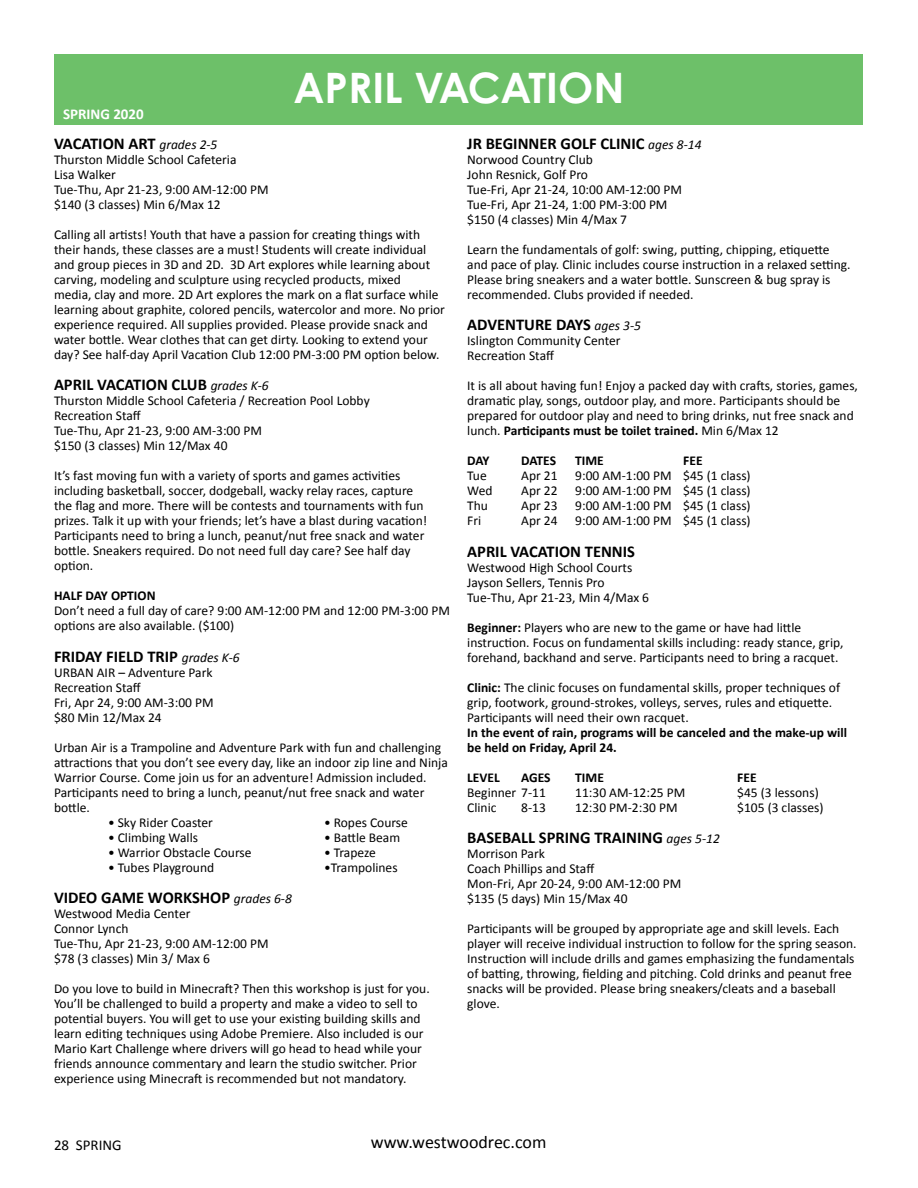
<style>
.page{position:relative;width:918px;height:1188px;background:#fff}
.page>*{position:absolute;margin:0;border:0;box-sizing:border-box;transform-origin:0 0}
.t1{font:700 42px "Century Gothic Pro";color:#fff}
.t2{font:18px "Calibri";color:#000}
.t3{font:700 16.5px "Calibri";color:#000}
.t4{font:700 15px "Calibri";color:#fff}
.t5{font:15px "Calibri";color:#000}
.t6{font:13.5px/15px "Calibri";color:#000}
.t7{font:700 13.5px/15px "Calibri";color:#000}
.s1{font-weight:400;font-style:italic;font-size:13.5px}
.s2{font-weight:700}
</style>
<div class="page">
<div style="left:54px;top:54px;width:808px;height:70px;background:#6dc069"></div>
<p class="t4" style="left:63px;top:104px;width:82px">SPRING 2020</p>
<h1 class="t1" style="left:294px;top:61px;width:332px">APRIL VACATION</h1>
<p class="t3" style="left:54px;top:132px;width:165px">VACATION ART <span class="s1">grades 2-5</span></p>
<p class="t6" style="left:54px;top:151px;width:216px">Thurston Middle School Cafeteria<br>Lisa Walker<br>Tue-Thu, Apr 21-23, 9:00 AM-12:00 PM $140 (3 classes) Min 6/Max 12</p>
<p class="t6" style="left:54px;top:226px;width:392px">Calling all artists! Youth that have a passion for creating things with their hands, these classes are a must! Students will create individual and group pieces in 3D and 2D. 3D Art explores while learning about carving, modeling and sculpture using recycled products, mixed<br>media, clay and more. 2D Art explores the mark on a flat surface while learning about graphite, colored pencils, watercolor and more. No prior experience required. All supplies provided. Please provide snack and water bottle. Wear clothes that can get dirty. Looking to extend your day? See half-day April Vacation Club 12:00 PM-3:00 PM option below.</p>
<p class="t3" style="left:54px;top:373px;width:216px">APRIL VACATION CLUB <span class="s1">grades K-6</span></p>
<p class="t6" style="left:54px;top:393px;width:317px">Thurston Middle School Cafeteria / Recreation Pool Lobby Recreation Staff<br>Tue-Thu, Apr 21-23, 9:00 AM-3:00 PM<br>$150 (3 classes) Min 12/Max 40</p>
<p class="t6" style="left:54px;top:468px;width:375px">It’s fast moving fun with a variety of sports and games activities including basketball, soccer, dodgeball, wacky relay races, capture the flag and more. There will be contests and tournaments with fun prizes. Talk it up with your friends; let’s have a blast during vacation!<br>Participants need to bring a lunch, peanut/nut free snack and water bottle. Sneakers required. Do not need full day care? See half day option.</p>
<p class="t7" style="left:54px;top:588px;width:103px">HALF DAY OPTION</p>
<p class="t6" style="left:54px;top:603px;width:397px">Don’t need a full day of care? 9:00 AM-12:00 PM and 12:00 PM-3:00 PM options are also available. ($100)</p>
<p class="t3" style="left:54px;top:645px;width:187px">FRIDAY FIELD TRIP <span class="s1">grades K-6</span></p>
<p class="t6" style="left:54px;top:664px;width:161px">URBAN AIR – Adventure Park<br>Recreation Staff<br>Fri, Apr 24, 9:00 AM-3:00 PM $80 Min 12/Max 24</p>
<p class="t6" style="left:54px;top:739px;width:395px">Urban Air is a Trampoline and Adventure Park with fun and challenging attractions that you don’t see every day, like an indoor zip line and Ninja Warrior Course. Come join us for an adventure! Admission included.<br>Participants need to bring a lunch, peanut/nut free snack and water bottle.</p>
<p class="t6" style="left:108px;top:814px;width:106px">• Sky Rider Coaster</p>
<p class="t6" style="left:324px;top:814px;width:85px">• Ropes Course</p>
<p class="t6" style="left:108px;top:829px;width:92px">• Climbing Walls</p>
<p class="t6" style="left:324px;top:829px;width:78px">• Battle Beam</p>
<p class="t6" style="left:108px;top:844px;width:145px">• Warrior Obstacle Course</p>
<p class="t6" style="left:324px;top:844px;width:53px">• Trapeze</p>
<p class="t6" style="left:108px;top:859px;width:108px">• Tubes Playground</p>
<p class="t6" style="left:324px;top:859px;width:75px">•Trampolines</p>
<p class="t3" style="left:54px;top:886px;width:239px">VIDEO GAME WORKSHOP <span class="s1">grades 6-8</span></p>
<p class="t6" style="left:54px;top:906px;width:216px">Westwood Media Center<br>Connor Lynch<br>Tue-Thu, Apr 21-23, 9:00 AM-12:00 PM $78 (3 classes) Min 3/ Max 6</p>
<p class="t6" style="left:54px;top:981px;width:377px">Do you love to build in Minecraft? Then this workshop is just for you.<br>You’ll be challenged to build a property and make a video to sell to potential buyers. You will get to use your existing building skills and learn editing techniques using Adobe Premiere. Also included is our Mario Kart Challenge where drivers will go head to head while your friends announce commentary and learn the studio switcher. Prior experience using Minecraft is recommended but not mandatory.</p>
<p class="t3" style="left:467px;top:132px;width:236px">JR BEGINNER GOLF CLINIC <span class="s1">ages 8-14</span></p>
<p class="t6" style="left:467px;top:151px;width:216px">Norwood Country Club<br>John Resnick, Golf Pro<br>Tue-Fri, Apr 21-24, 10:00 AM-12:00 PM<br>Tue-Fri, Apr 21-24, 1:00 PM-3:00 PM $150 (4 classes) Min 4/Max 7</p>
<p class="t6" style="left:467px;top:241px;width:385px">Learn the fundamentals of golf: swing, putting, chipping, etiquette and pace of play. Clinic includes course instruction in a relaxed setting.<br>Please bring sneakers and a water bottle. Sunscreen &amp; bug spray is recommended. Clubs provided if needed.</p>
<p class="t3" style="left:467px;top:313px;width:175px">ADVENTURE DAYS <span class="s1">ages 3-5</span></p>
<p class="t6" style="left:467px;top:333px;width:155px">Islington Community Center<br>Recreation Staff</p>
<p class="t6" style="left:467px;top:378px;width:392px">It is all about having fun! Enjoy a packed day with crafts, stories, games, dramatic play, songs, outdoor play, and more. Participants should be prepared for outdoor play and need to bring drinks, nut free snack and lunch. <span class="s2">Participants must be toilet trained.</span> Min 6/Max 12</p>
<p class="t7" style="left:467px;top:453px;width:24px">DAY</p>
<p class="t7" style="left:521px;top:453px;width:36px">DATES</p>
<p class="t7" style="left:575px;top:453px;width:30px">TIME</p>
<p class="t7" style="left:683px;top:453px;width:21px">FEE</p>
<p class="t6" style="left:467px;top:468px;width:21px">Tue</p>
<p class="t6" style="left:521px;top:468px;width:38px">Apr 21</p>
<p class="t6" style="left:575px;top:468px;width:177px">9:00 AM-1:00 PM $45 (1 class)</p>
<p class="t6" style="left:467px;top:483px;width:27px">Wed</p>
<p class="t6" style="left:521px;top:483px;width:38px">Apr 22</p>
<p class="t6" style="left:575px;top:483px;width:177px">9:00 AM-1:00 PM $45 (1 class)</p>
<p class="t6" style="left:467px;top:498px;width:22px">Thu</p>
<p class="t6" style="left:521px;top:498px;width:38px">Apr 23</p>
<p class="t6" style="left:575px;top:498px;width:177px">9:00 AM-1:00 PM $45 (1 class)</p>
<p class="t6" style="left:467px;top:513px;width:15px">Fri</p>
<p class="t6" style="left:521px;top:513px;width:38px">Apr 24</p>
<p class="t6" style="left:575px;top:513px;width:177px">9:00 AM-1:00 PM $45 (1 class)</p>
<p class="t3" style="left:467px;top:540px;width:169px">APRIL VACATION TENNIS</p>
<p class="t6" style="left:467px;top:559px;width:183px">Westwood High School Courts<br>Jayson Sellers, Tennis Pro<br>Tue-Thu, Apr 21-23, Min 4/Max 6</p>
<p class="t6" style="left:467px;top:619px;width:378px"><span class="s2">Beginner:</span> Players who are new to the game or have had little instruction. Focus on fundamental skills including: ready stance, grip, forehand, backhand and serve. Participants need to bring a racquet.</p>
<p class="t6" style="left:467px;top:679px;width:374px"><span class="s2">Clinic:</span> The clinic focuses on fundamental skills, proper techniques of grip, footwork, ground-strokes, volleys, serves, rules and etiquette.<br>Participants will need their own racquet.</p>
<p class="t7" style="left:467px;top:724px;width:381px">In the event of rain, programs will be canceled and the make-up will be held on Friday, April 24.</p>
<p class="t7" style="left:467px;top:769px;width:34px">LEVEL</p>
<p class="t7" style="left:521px;top:769px;width:31px">AGES</p>
<p class="t7" style="left:575px;top:769px;width:30px">TIME</p>
<p class="t7" style="left:737px;top:769px;width:21px">FEE</p>
<p class="t6" style="left:467px;top:784px;width:80px">Beginner 7-11</p>
<p class="t6" style="left:575px;top:784px;width:112px">11:30 AM-12:25 PM</p>
<p class="t6" style="left:737px;top:784px;width:83px">$45 (3 lessons)</p>
<p class="t6" style="left:467px;top:799px;width:31px">Clinic</p>
<p class="t6" style="left:521px;top:799px;width:26px">8-13</p>
<p class="t6" style="left:575px;top:799px;width:104px">12:30 PM-2:30 PM</p>
<p class="t6" style="left:737px;top:799px;width:88px">$105 (3 classes)</p>
<p class="t3" style="left:467px;top:826px;width:254px">BASEBALL SPRING TRAINING <span class="s1">ages 5-12</span></p>
<p class="t6" style="left:467px;top:846px;width:216px">Morrison Park<br>Coach Phillips and Staff<br>Mon-Fri, Apr 20-24, 9:00 AM-12:00 PM $135 (5 days) Min 15/Max 40</p>
<p class="t6" style="left:467px;top:921px;width:391px">Participants will be grouped by appropriate age and skill levels. Each player will receive individual instruction to follow for the spring season.<br>Instruction will include drills and games emphasizing the fundamentals of batting, throwing, fielding and pitching. Cold drinks and peanut free snacks will be provided. Please bring sneakers/cleats and a baseball glove.</p>
<p class="t5" style="left:54px;top:1134px;width:69px">28 SPRING</p>
<h2 class="t2" style="left:371px;top:1129px;width:177px">www.westwoodrec.com</h2>
</div>
